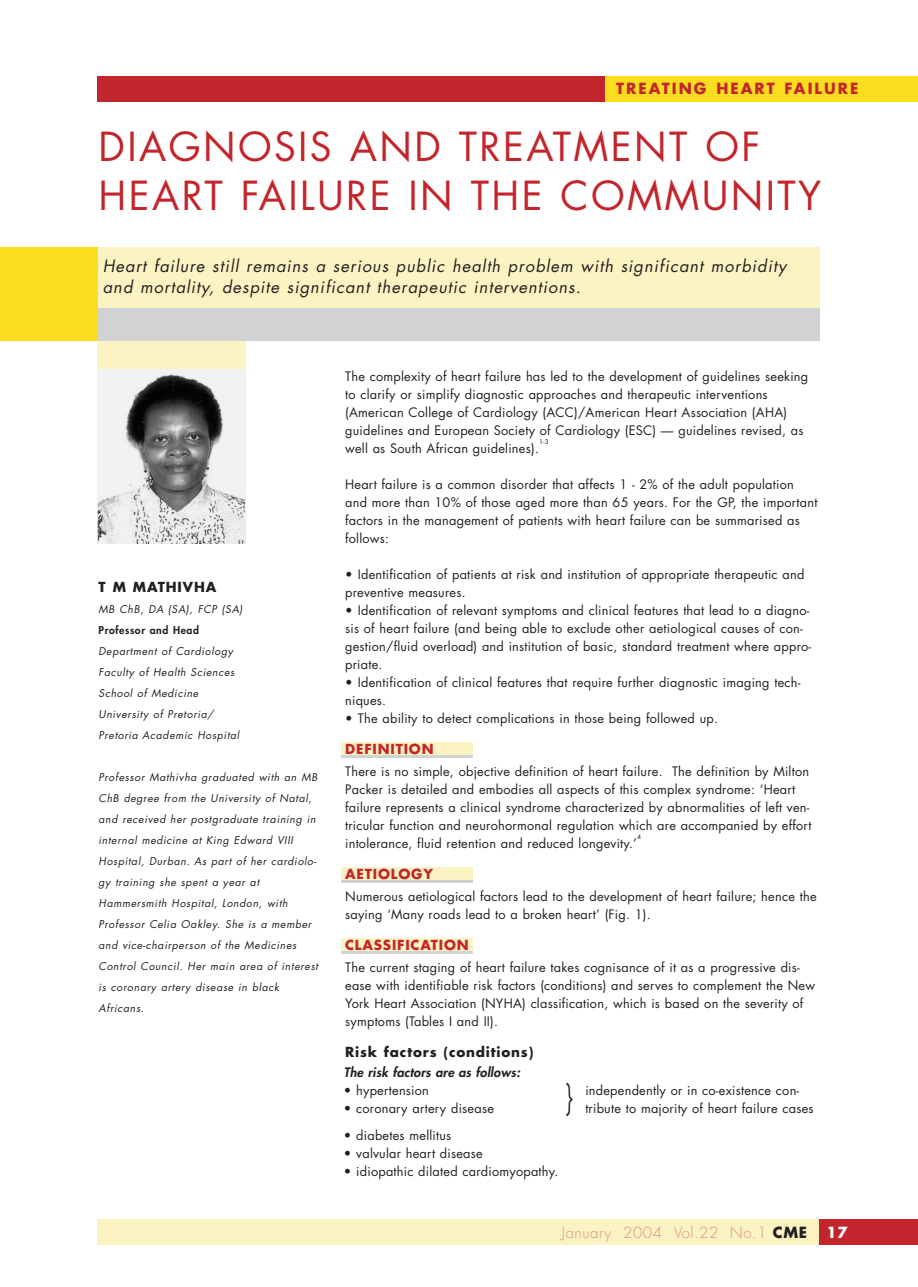
<style>
.page{position:relative;width:918px;height:1287px;background:#fff}
.page>*{position:absolute;margin:0;border:0;box-sizing:border-box;transform-origin:0 0}
.t1{font:39px/49.5px "Futura";letter-spacing:.06em;color:#c2262c}
.t2{font:36px "Helvetica";color:#231f20;scale:.5 1}
.t3{font:italic 16.5px/21px "Futura";letter-spacing:.06em;color:#231f20}
.t4{font:300 15px "Futura";letter-spacing:.035em;color:#db9079}
.t5{font:700 15px "Futura";letter-spacing:.135em;color:#c2262c}
.t6{font:700 15px "Futura";color:#fff}
.t7{font:700 13.5px "Futura";letter-spacing:.06em;color:#c2262c}
.t8{font:700 13.5px "Futura";letter-spacing:.06em;color:#231f20}
.t9{font:12.75px/18px "Futura";letter-spacing:.02em;color:#231f20}
.t10{font:italic 800 12.75px "Futura";letter-spacing:.015em;color:#231f20}
.t11{font:italic 10.5px/21px "Futura";letter-spacing:.06em;color:#231f20}
.t12{font:800 10.5px "Futura";letter-spacing:.06em;color:#231f20}
.t13{font:6.3px "Futura";color:#231f20}
.s1{font-weight:700;color:#231f20}
</style>
<div class="page">
<div style="left:97px;top:1220px;width:723px;height:25px;background:#fcf3c2"></div>
<div style="left:820px;top:1220px;width:98px;height:25px;background:#c2262c"></div>
<div style="left:97px;top:76px;width:723px;height:25px;background:#c2262c"></div>
<div style="left:605px;top:76px;width:313px;height:25px;background:#fadd1f"></div>
<div style="left:341px;top:743px;width:132px;height:12px;background:#fcf3c2"></div>
<hr style="left:341px;top:756px;width:132px;height:2px;background:#d1d2d4">
<div style="left:341px;top:868px;width:132px;height:12px;background:#fcf3c2"></div>
<hr style="left:341px;top:881px;width:132px;height:2px;background:#d1d2d4">
<div style="left:341px;top:938px;width:131px;height:13px;background:#fcf3c2"></div>
<hr style="left:341px;top:951px;width:131px;height:2px;background:#d1d2d4">
<div style="left:97px;top:341px;width:149px;height:203px;background:#fcf3c2"></div>
<div style="left:12px;top:248px;width:808px;height:93px;background:#d1d2d4"></div>
<div style="left:12px;top:248px;width:808px;height:60px;background:#fcf3c2"></div>
<div style="left:0;top:248px;width:97px;height:93px;background:#fadd1f"></div>
<img style="left:97px;top:369px;width:148px;height:175px">
<p class="t5" style="left:616px;top:82px;width:244px">TREATING HEART FAILURE</p>
<h1 class="t1" style="left:99px;top:125px;width:724px">DIAGNOSIS AND TREATMENT OF<br>HEART FAILURE IN THE COMMUNITY</h1>
<p class="t3" style="left:103px;top:257px;width:685px">Heart failure still remains a serious public health problem with significant morbidity and mortality, despite significant therapeutic interventions.</p>
<p class="t8" style="left:99px;top:581px;width:119px">T M MATHIVHA</p>
<p class="t11" style="left:99px;top:600px;width:146px">MB ChB, DA (SA), FCP (SA)</p>
<p class="t12" style="left:99px;top:625px;width:102px">Professor and Head</p>
<p class="t11" style="left:99px;top:642px;width:142px">Department of Cardiology<br>Faculty of Health Sciences<br>School of Medicine<br>University of Pretoria/<br>Pretoria Academic Hospital</p>
<p class="t11" style="left:99px;top:768px;width:221px">Professor Mathivha graduated with an MB ChB degree from the University of Natal, and received her postgraduate training in internal medicine at King Edward VIII Hospital, Durban. As part of her cardiolo&shy;gy training she spent a year at Hammersmith Hospital, London, with Professor Celia Oakley. She is a member and vice-chairperson of the Medicines Control Council. Her main area of interest is coronary artery disease in black Africans.</p>
<p class="t9" style="left:345px;top:369px;width:465px">The complexity of heart failure has led to the development of guidelines seeking to clarify or simplify diagnostic approaches and therapeutic interventions (American College of Cardiology (ACC)/American Heart Association (AHA) guidelines and European Society of Cardiology (ESC) — guidelines revised, as well as South African guidelines).</p>
<p class="t13" style="left:539px;top:439px;width:11px">1-3</p>
<p class="t9" style="left:345px;top:477px;width:474px">Heart failure is a common disorder that affects 1 - 2% of the adult population and more than 10% of those aged more than 65 years. For the GP, the important factors in the management of patients with heart failure can be summarised as follows:</p>
<p class="t9" style="left:345px;top:567px;width:461px">• Identification of patients at risk and institution of appropriate therapeutic and preventive measures.</p>
<p class="t9" style="left:345px;top:603px;width:468px">• Identification of relevant symptoms and clinical features that lead to a diagno&shy;sis of heart failure (and being able to exclude other aetiological causes of con&shy;gestion/fluid overload) and institution of basic, standard treatment where appro&shy;priate.</p>
<p class="t9" style="left:345px;top:675px;width:457px">• Identification of clinical features that require further diagnostic imaging tech&shy;niques.</p>
<p class="t9" style="left:345px;top:711px;width:374px">• The ability to detect complications in those being followed up.</p>
<p class="t7" style="left:345px;top:743px;width:90px">DEFINITION</p>
<p class="t9" style="left:345px;top:764px;width:468px">There is no simple, objective definition of heart failure. The definition by Milton Packer is detailed and embodies all aspects of this complex syndrome: ‘Heart failure represents a clinical syndrome characterized by abnormalities of left ven&shy;tricular function and neurohormonal regulation which are accompanied by effort intolerance, fluid retention and reduced longevity.’</p>
<p class="t13" style="left:637px;top:834px;width:5px">4</p>
<p class="t7" style="left:345px;top:868px;width:89px">AETIOLOGY</p>
<p class="t9" style="left:345px;top:889px;width:473px">Numerous aetiological factors lead to the development of heart failure; hence the saying ‘Many roads lead to a broken heart’ (Fig. 1).</p>
<p class="t7" style="left:345px;top:939px;width:125px">CLASSIFICATION</p>
<p class="t9" style="left:345px;top:960px;width:472px">The current staging of heart failure takes cognisance of it as a progressive dis&shy;ease with identifiable risk factors (conditions) and serves to complement the New York Heart Association (NYHA) classification, which is based on the severity of symptoms (Tables I and II).</p>
<p class="t8" style="left:345px;top:1046px;width:190px">Risk factors (conditions)</p>
<p class="t10" style="left:344px;top:1066px;width:178px">The risk factors are as follows:</p>
<p class="t9" style="left:344px;top:1082px;width:87px">• hypertension</p>
<p class="t9" style="left:344px;top:1100px;width:152px">• coronary artery disease</p>
<p class="t9" style="left:344px;top:1128px;width:109px">• diabetes mellitus</p>
<p class="t9" style="left:344px;top:1146px;width:140px">• valvular heart disease</p>
<p class="t9" style="left:344px;top:1164px;width:216px">• idiopathic dilated cardiomyopathy.</p>
<h2 class="t2" style="left:566px;top:1083px;width:14px">}</h2>
<p class="t9" style="left:585px;top:1082px;width:230px">independently or in co-existence con&shy;tribute to majority of heart failure cases</p>
<p class="t4" style="left:562px;top:1226px;width:247px">January 2004 Vol.22 No.1 <span class="s1">CME</span></p>
<p class="t6" style="left:827px;top:1226px;width:23px">17</p>
</div>
